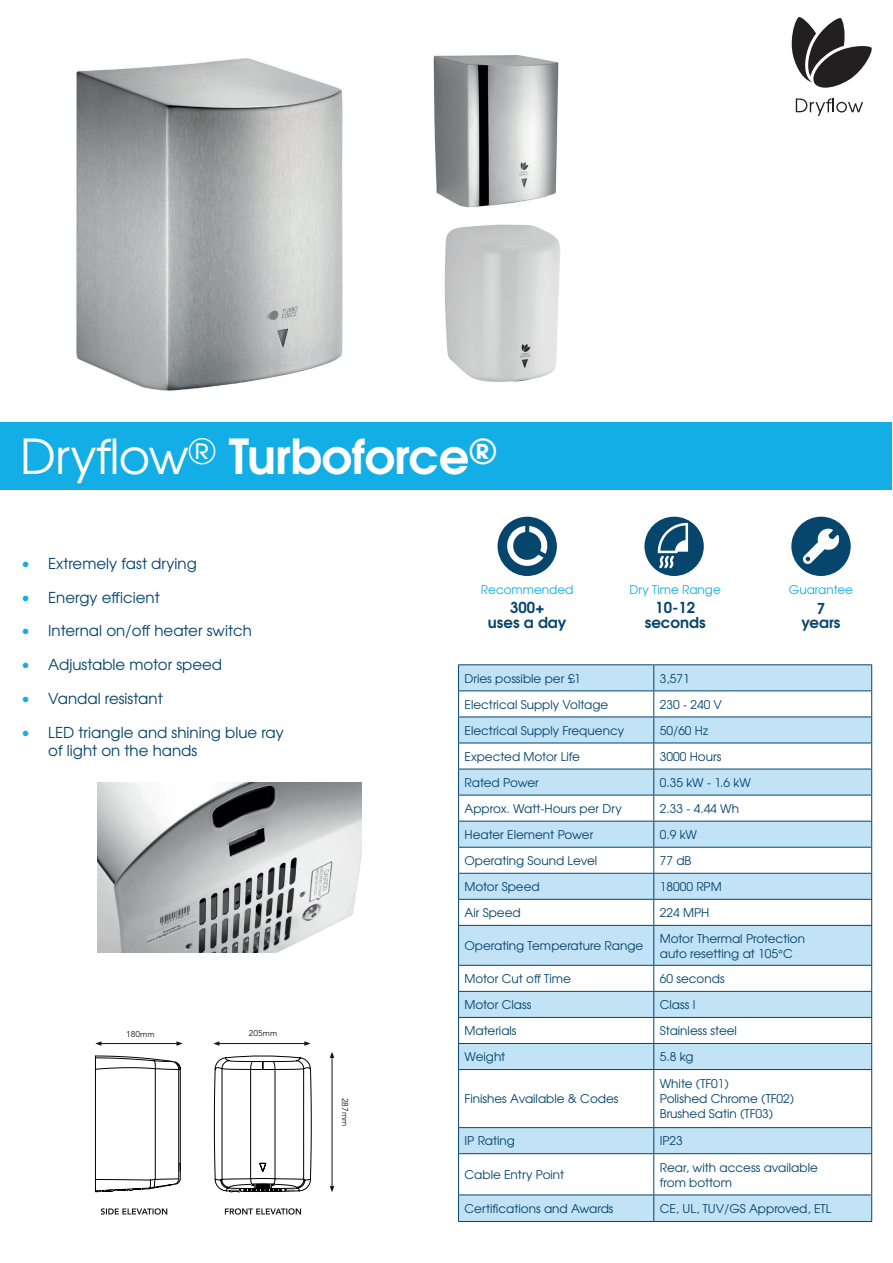
<style>
.page{position:relative;width:893px;height:1263px;background:#fff}
.page>*{position:absolute;margin:0;border:0;box-sizing:border-box;transform-origin:0 0}
.t1{font:700 48px "Te X Gyre Adventor";letter-spacing:-.01em;color:#fff}
.t2{font:15px/18px "Te X Gyre Adventor";color:#06456c}
.t3{font:700 15px/15px "Te X Gyre Adventor";color:#06456c;text-align:center}
.t4{font:12px/15px "Te X Gyre Adventor";color:#06456c}
.t5{font:12px "Te X Gyre Adventor";color:#13aee5}
.t6{font:8.4px "Avenir";color:#101315}
.s1{font-weight:400}
.s2{color:#13aee5}
</style>
<div class="page">
<div style="left:459px;top:1195px;width:412px;height:26px;background:#c2e2f6"></div>
<svg style="left:459px;top:926px;width:412px;height:268px"></svg>
<hr style="left:458px;top:925px;width:196px;height:1px;background:#06456c">
<hr style="left:458px;top:926px;width:1px;height:39px;background:#06456c">
<hr style="left:654px;top:925px;width:218px;height:1px;background:#06456c">
<hr style="left:653px;top:926px;width:1px;height:39px;background:#06456c">
<hr style="left:871px;top:926px;width:1px;height:39px;background:#06456c">
<hr style="left:458px;top:965px;width:196px;height:1px;background:#06456c">
<hr style="left:654px;top:965px;width:218px;height:1px;background:#06456c">
<hr style="left:458px;top:991px;width:196px;height:1px;background:#06456c">
<hr style="left:654px;top:991px;width:218px;height:1px;background:#06456c">
<hr style="left:458px;top:1017px;width:196px;height:1px;background:#06456c">
<hr style="left:654px;top:1017px;width:218px;height:1px;background:#06456c">
<hr style="left:458px;top:1043px;width:196px;height:1px;background:#06456c">
<svg style="left:458px;top:966px;width:1px;height:103px"></svg>
<hr style="left:654px;top:1043px;width:218px;height:1px;background:#06456c">
<svg style="left:653px;top:966px;width:1px;height:103px"></svg>
<svg style="left:871px;top:966px;width:1px;height:103px"></svg>
<hr style="left:458px;top:1069px;width:196px;height:1px;background:#06456c">
<hr style="left:458px;top:1070px;width:1px;height:57px;background:#06456c">
<hr style="left:654px;top:1069px;width:218px;height:1px;background:#06456c">
<hr style="left:653px;top:1070px;width:1px;height:57px;background:#06456c">
<hr style="left:871px;top:1070px;width:1px;height:57px;background:#06456c">
<hr style="left:458px;top:1127px;width:196px;height:1px;background:#06456c">
<svg style="left:458px;top:1128px;width:1px;height:25px"></svg>
<hr style="left:654px;top:1127px;width:218px;height:1px;background:#06456c">
<svg style="left:653px;top:1128px;width:1px;height:25px"></svg>
<svg style="left:871px;top:1128px;width:1px;height:25px"></svg>
<hr style="left:458px;top:1153px;width:196px;height:1px;background:#06456c">
<hr style="left:458px;top:1154px;width:1px;height:40px;background:#06456c">
<hr style="left:654px;top:1153px;width:218px;height:1px;background:#06456c">
<hr style="left:653px;top:1154px;width:1px;height:40px;background:#06456c">
<hr style="left:871px;top:1154px;width:1px;height:40px;background:#06456c">
<hr style="left:458px;top:1194px;width:196px;height:1px;background:#06456c">
<svg style="left:458px;top:1195px;width:1px;height:26px"></svg>
<hr style="left:654px;top:1194px;width:218px;height:1px;background:#06456c">
<svg style="left:653px;top:1195px;width:1px;height:26px"></svg>
<svg style="left:871px;top:1195px;width:1px;height:26px"></svg>
<hr style="left:458px;top:1221px;width:196px;height:1px;background:#06456c">
<hr style="left:654px;top:1221px;width:218px;height:1px;background:#06456c">
<hr style="left:458px;top:664px;width:196px;height:1px;background:#06456c">
<hr style="left:654px;top:664px;width:218px;height:1px;background:#06456c">
<svg style="left:458px;top:665px;width:414px;height:260px"></svg>
<hr style="left:654px;top:690px;width:218px;height:1px;background:#06456c">
<div style="left:1px;top:422px;width:891px;height:68px;background:#13aee5"></div>
<svg style="left:791px;top:17px;width:81px;height:71px"></svg>
<svg style="left:796px;top:98px;width:67px;height:18px"></svg>
<div style="left:644px;top:517px;width:60px;height:59px;background:#06456c;border-radius:50%"></div>
<svg style="left:658px;top:523px;width:30px;height:45px"></svg>
<div style="left:791px;top:517px;width:60px;height:59px;background:#06456c;border-radius:50%"></div>
<svg style="left:803px;top:528px;width:36px;height:36px"></svg>
<div style="left:498px;top:517px;width:59px;height:59px;background:#06456c;border-radius:50%"></div>
<svg style="left:507px;top:526px;width:41px;height:40px"></svg>
<img style="left:98px;top:782px;width:263px;height:170px">
<img style="left:76px;top:58px;width:267px;height:333px">
<img style="left:433px;top:55px;width:126px;height:153px">
<img style="left:444px;top:224px;width:116px;height:158px">
<svg style="left:101px;top:1208px;width:66px;height:6px"></svg>
<svg style="left:225px;top:1208px;width:76px;height:6px"></svg>
<hr style="left:100px;top:1043px;width:78px;height:1px;background:#101315">
<svg style="left:95px;top:1041px;width:6px;height:5px"></svg>
<svg style="left:176px;top:1041px;width:7px;height:5px"></svg>
<hr style="left:218px;top:1043px;width:88px;height:1px;background:#101315">
<svg style="left:213px;top:1041px;width:6px;height:5px"></svg>
<svg style="left:304px;top:1041px;width:7px;height:5px"></svg>
<hr style="left:332px;top:1056px;width:1px;height:132px;background:#101315">
<svg style="left:330px;top:1052px;width:4px;height:6px"></svg>
<svg style="left:330px;top:1186px;width:4px;height:6px"></svg>
<svg style="left:214px;top:1055px;width:98px;height:137px"></svg>
<svg style="left:95px;top:1055px;width:86px;height:137px"></svg>
<h1 class="t1" style="left:20px;top:415px;width:478px"><span class="s1">Dryflow</span><sup>®</sup> Turboforce<sup>®</sup></h1>
<p class="t2" style="left:21px;top:553px;width:177px"><span class="s2">•</span> Extremely fast drying</p>
<p class="t2" style="left:21px;top:587px;width:140px"><span class="s2">•</span> Energy efficient</p>
<p class="t2" style="left:21px;top:621px;width:232px"><span class="s2">•</span> Internal on/off heater switch</p>
<p class="t2" style="left:21px;top:655px;width:202px"><span class="s2">•</span> Adjustable motor speed</p>
<p class="t2" style="left:21px;top:688px;width:143px"><span class="s2">•</span> Vandal resistant</p>
<p class="t2" style="left:48px;top:722px;width:237px;text-indent:-27px"><span class="s2">•</span> LED triangle and shining blue ray of light on the hands</p>
<p class="t6" style="left:126px;top:1029px;width:30px">180mm</p>
<p class="t6" style="left:249px;top:1028px;width:30px">205mm</p>
<p class="t6" style="left:350px;top:1097px;width:30px;rotate:90deg">287mm</p>
<p class="t5" style="left:481px;top:580px;width:94px">Recommended</p>
<p class="t5" style="left:630px;top:580px;width:93px">Dry Time Range</p>
<p class="t5" style="left:789px;top:580px;width:66px">Guarantee</p>
<p class="t3" style="left:645px;top:599px;width:62px">10-12 seconds</p>
<p class="t3" style="left:801px;top:599px;width:40px">7 years</p>
<p class="t3" style="left:488px;top:599px;width:80px">300+<br>uses a day</p>
<p class="t4" style="left:465px;top:670px;width:118px">Dries possible per £1</p>
<p class="t4" style="left:660px;top:670px;width:31px">3,571</p>
<p class="t4" style="left:465px;top:696px;width:145px">Electrical Supply Voltage</p>
<p class="t4" style="left:660px;top:696px;width:64px">230 - 240 V</p>
<p class="t4" style="left:465px;top:722px;width:161px">Electrical Supply Frequency</p>
<p class="t4" style="left:660px;top:722px;width:50px">50/60 Hz</p>
<p class="t4" style="left:465px;top:748px;width:117px">Expected Motor Life</p>
<p class="t4" style="left:660px;top:748px;width:63px">3000 Hours</p>
<p class="t4" style="left:465px;top:774px;width:76px">Rated Power</p>
<p class="t4" style="left:660px;top:774px;width:93px">0.35 kW - 1.6 kW</p>
<p class="t4" style="left:465px;top:800px;width:159px">Approx. Watt-Hours per Dry</p>
<p class="t4" style="left:660px;top:800px;width:81px">2.33 - 4.44 Wh</p>
<p class="t4" style="left:465px;top:826px;width:130px">Heater Element Power</p>
<p class="t4" style="left:660px;top:826px;width:39px">0.9 kW</p>
<p class="t4" style="left:465px;top:852px;width:134px">Operating Sound Level</p>
<p class="t4" style="left:660px;top:852px;width:33px">77 dB</p>
<p class="t4" style="left:465px;top:878px;width:77px">Motor Speed</p>
<p class="t4" style="left:660px;top:878px;width:63px">18000 RPM</p>
<p class="t4" style="left:465px;top:904px;width:58px">Air Speed</p>
<p class="t4" style="left:660px;top:904px;width:51px">224 MPH</p>
<p class="t4" style="left:465px;top:937px;width:180px">Operating Temperature Range</p>
<p class="t4" style="left:660px;top:930px;width:147px">Motor Thermal Protection auto resetting at 105°C</p>
<p class="t4" style="left:465px;top:970px;width:108px">Motor Cut off Time</p>
<p class="t4" style="left:660px;top:970px;width:66px">60 seconds</p>
<p class="t4" style="left:465px;top:996px;width:68px">Motor Class</p>
<p class="t4" style="left:660px;top:996px;width:37px">Class I</p>
<p class="t4" style="left:465px;top:1023px;width:54px">Materials</p>
<p class="t4" style="left:660px;top:1023px;width:79px">Stainless steel</p>
<p class="t4" style="left:465px;top:1049px;width:42px">Weight</p>
<p class="t4" style="left:660px;top:1049px;width:35px">5.8 kg</p>
<p class="t4" style="left:465px;top:1091px;width:156px">Finishes Available &amp; Codes</p>
<p class="t4" style="left:660px;top:1076px;width:136px">White (TF01)<br>Polished Chrome (TF02)<br>Brushed Satin (TF03)</p>
<p class="t4" style="left:465px;top:1133px;width:52px">IP Rating</p>
<p class="t4" style="left:660px;top:1133px;width:25px">IP23</p>
<p class="t4" style="left:465px;top:1166px;width:101px">Cable Entry Point</p>
<p class="t4" style="left:660px;top:1159px;width:160px">Rear, with access available from bottom</p>
<p class="t4" style="left:465px;top:1200px;width:151px">Certifications and Awards</p>
<p class="t4" style="left:660px;top:1200px;width:173px">CE, UL, TUV/GS Approved, ETL</p>
</div>
